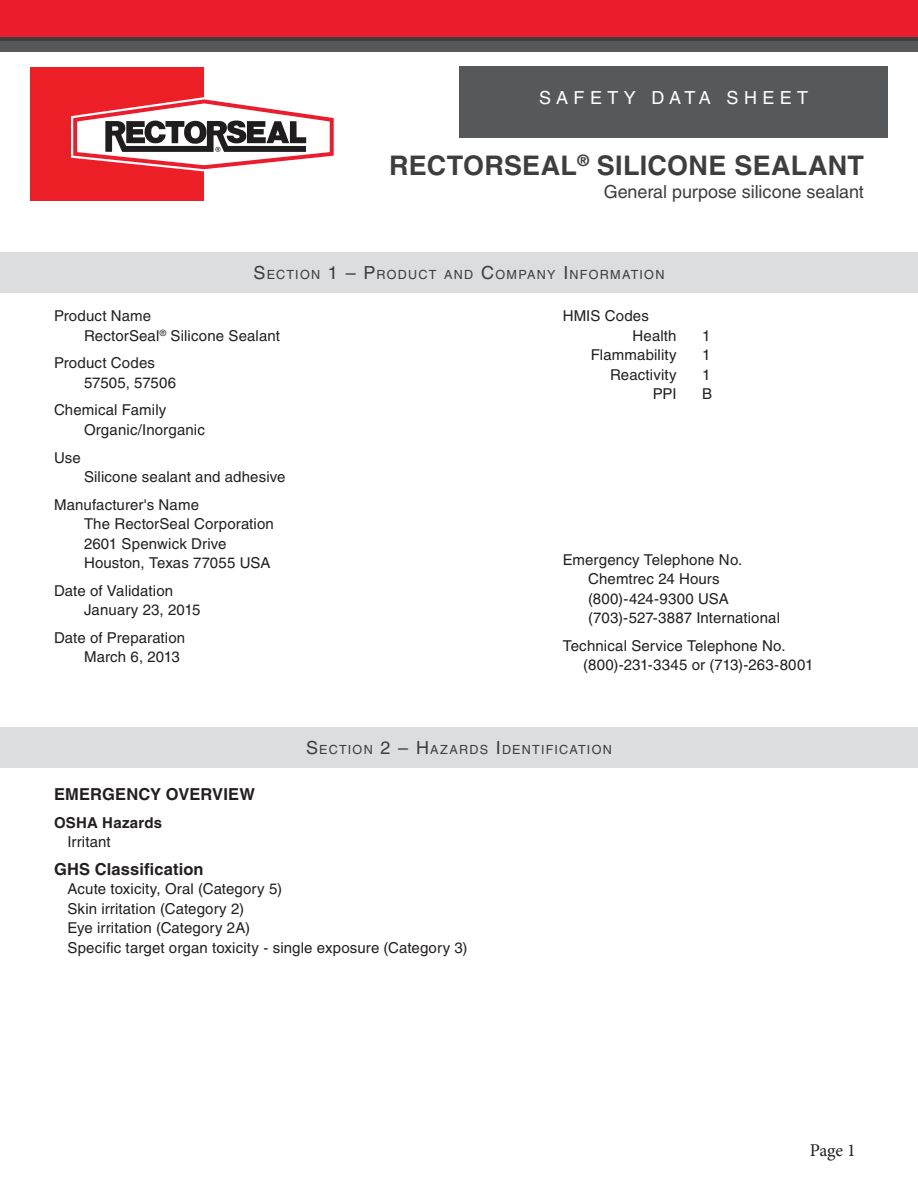
<style>
.page{position:relative;width:918px;height:1188px;background:#fff}
.page>*{position:absolute;margin:0;border:0;box-sizing:border-box;transform-origin:0 0}
.t1{font:700 27px "Helvetica LT Std";letter-spacing:.01em;color:#3e3e3f}
.t2{font:18px "Helvetica LT Std";letter-spacing:-.005em;color:#3e3e3f}
.t3{font:18px "Helvetica LT Std";letter-spacing:.3em;color:#fff}
.t4{font:18px "Minion Pro";color:#231f20}
.t5{font:700 16.5px "Helvetica LT Std";letter-spacing:.01em;color:#231f20}
.t6{font:15px/19.5px "Helvetica LT Std";letter-spacing:.01em;color:#231f20}
.t7{font:700 15px "Helvetica LT Std";letter-spacing:.015em;color:#231f20}
.t8{font:12.6px "Helvetica LT Std";letter-spacing:.1em;color:#3e3e3f}
.s1{font-size:18px}
</style>
<div class="page">
<div style="left:30px;top:68px;width:173px;height:133px;background:#ec1f26"></div>
<svg style="left:71px;top:97px;width:263px;height:74px"></svg>
<div style="left:460px;top:66px;width:428px;height:71px;background:#57585a"></div>
<div style="left:0;top:40px;width:918px;height:12px;background:#57585a"></div>
<div style="left:0;top:0;width:918px;height:40px;background:#eb1c2b"></div>
<hr style="left:0;top:38px;width:918px;height:3px;background:#3e3e3f">
<div style="left:0;top:728px;width:918px;height:40px;background:#dcdddf"></div>
<div style="left:0;top:253px;width:918px;height:40px;background:#dcdddf"></div>
<p class="t3" style="left:539px;top:87px;width:270px">SAFETY DATA SHEET</p>
<h1 class="t1" style="left:389px;top:149px;width:476px">RECTORSEAL<sup>®</sup> SILICONE SEALANT</h1>
<p class="t2" style="left:604px;top:181px;width:262px">General purpose silicone sealant</p>
<p class="t8" style="left:253px;top:268px;width:413px"><span class="s1">S</span>ECTION <span class="s1">1 – P</span>RODUCT AND <span class="s1">C</span>OMPANY <span class="s1">I</span> NFORMATION</p>
<p class="t6" style="left:84px;top:306px;width:198px;text-indent:-30px">Product Name<br>RectorSeal<sup>®</sup> Silicone Sealant</p>
<p class="t6" style="left:84px;top:353px;width:94px;text-indent:-30px">Product Codes<br>57505, 57506</p>
<p class="t6" style="left:84px;top:400px;width:122px;text-indent:-30px">Chemical Family<br>Organic/Inorganic</p>
<p class="t6" style="left:54px;top:448px;width:28px">Use</p>
<p class="t6" style="left:54px;top:463px;width:233px;line-height:27.6px;text-indent:30px">Silicone sealant and adhesive<br>Manufacturer's Name</p>
<p class="t6" style="left:84px;top:514px;width:191px">The RectorSeal Corporation<br>2601 Spenwick Drive<br>Houston, Texas 77055 USA</p>
<p class="t6" style="left:84px;top:581px;width:118px;text-indent:-30px">Date of Validation<br>January 23, 2015</p>
<p class="t6" style="left:84px;top:628px;width:103px;text-indent:-30px">Date of Preparation<br>March 6, 2013</p>
<p class="t6" style="left:633px;top:306px;width:46px;text-indent:-70px">HMIS Codes<br>Health</p>
<p class="t6" style="left:702px;top:326px;width:10px">1</p>
<p class="t6" style="left:591px;top:345px;width:87px">Flammability</p>
<p class="t6" style="left:702px;top:345px;width:10px">1</p>
<p class="t6" style="left:610px;top:365px;width:68px">Reactivity</p>
<p class="t6" style="left:702px;top:365px;width:10px">1</p>
<p class="t6" style="left:653px;top:384px;width:25px">PPI</p>
<p class="t6" style="left:702px;top:384px;width:12px">B</p>
<p class="t6" style="left:588px;top:550px;width:193px;text-indent:-26px">Emergency Telephone No.<br>Chemtrec 24 Hours (800)-424-9300 USA (703)-527-3887 International</p>
<p class="t6" style="left:583px;top:636px;width:232px;text-indent:-20px">Technical Service Telephone No. (800)-231-3345 or (713)-263-8001</p>
<p class="t8" style="left:306px;top:743px;width:307px"><span class="s1">S</span>ECTION <span class="s1">2 – H</span>AZARDS <span class="s1">I</span> DENTIFICATION</p>
<p class="t5" style="left:54px;top:784px;width:203px">EMERGENCY OVERVIEW</p>
<p class="t7" style="left:54px;top:813px;width:110px">OSHA Hazards</p>
<p class="t6" style="left:68px;top:832px;width:45px">Irritant</p>
<p class="t5" style="left:54px;top:859px;width:151px">GHS Classification</p>
<p class="t6" style="left:68px;top:879px;width:402px">Acute toxicity, Oral (Category 5)<br>Skin irritation (Category 2)<br>Eye irritation (Category 2A)<br>Specific target organ toxicity - single exposure (Category 3)</p>
<p class="t4" style="left:810px;top:1138px;width:48px">Page 1</p>
</div>
